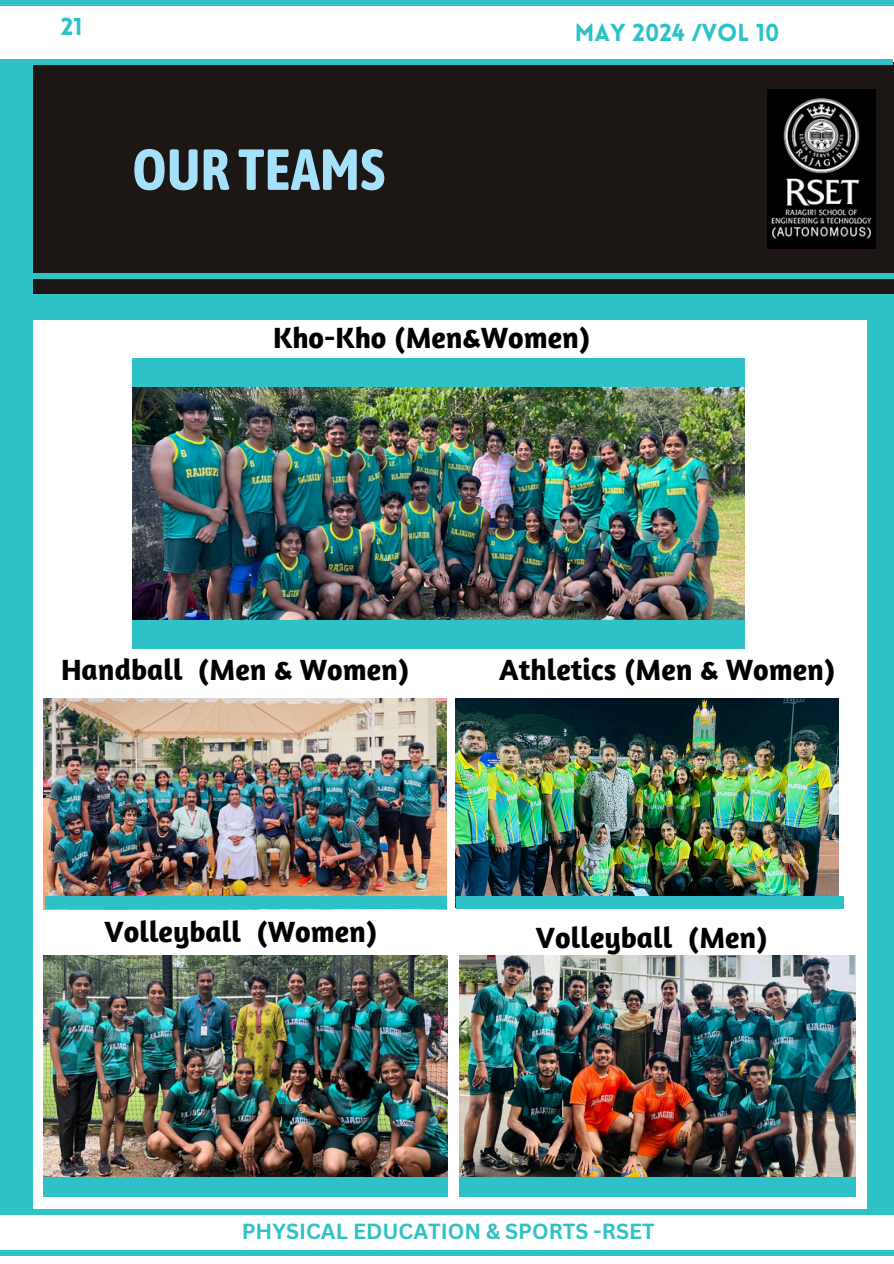
<style>
.page{position:relative;width:894px;height:1264px;background:#fff}
.page>*{position:absolute;margin:0;border:0;box-sizing:border-box;transform-origin:0 0}
.t1{font:700 57.75px "Asap Condensed";color:#a5e1fb}
.t2{font:700 30px "Amaranth";color:#000}
.t3{font:900 24px "Lovelo";color:#2ec2c6}
.t4{font:700 21.3px "Canva Sans";color:#2ec2c6}
</style>
<div class="page">
<div style="left:0;top:62px;width:893px;height:233px;background:#1c1715"></div>
<div style="left:0;top:0;width:893px;height:6px;background:#2ec2c6"></div>
<div style="left:0;top:59px;width:892px;height:6px;background:#2ec2c6"></div>
<img style="left:767px;top:90px;width:108px;height:158px">
<div style="left:0;top:273px;width:893px;height:6px;background:#2ec2c6"></div>
<div style="left:0;top:1249px;width:893px;height:6px;background:#2ec2c6"></div>
<div style="left:0;top:1208px;width:893px;height:6px;background:#2ec2c6"></div>
<div style="left:0;top:295px;width:893px;height:25px;background:#2ec2c6"></div>
<div style="left:0;top:65px;width:32px;height:1146px;background:#2ec2c6"></div>
<div style="left:867px;top:308px;width:26px;height:900px;background:#2ec2c6"></div>
<img style="left:44px;top:698px;width:402px;height:211px">
<img style="left:132px;top:386px;width:612px;height:234px">
<img style="left:44px;top:955px;width:404px;height:222px">
<img style="left:459px;top:955px;width:396px;height:222px">
<img style="left:456px;top:698px;width:382px;height:198px">
<div style="left:132px;top:620px;width:612px;height:28px;background:#2ec2c6"></div>
<div style="left:45px;top:896px;width:401px;height:12px;background:#2ec2c6"></div>
<div style="left:44px;top:1177px;width:404px;height:19px;background:#2ec2c6"></div>
<div style="left:456px;top:896px;width:386px;height:13px;background:#2ec2c6"></div>
<div style="left:459px;top:1177px;width:396px;height:19px;background:#2ec2c6"></div>
<div style="left:132px;top:358px;width:612px;height:28px;background:#2ec2c6"></div>
<h2 class="t3" style="left:61px;top:17px;width:23px">21</h2>
<h2 class="t3" style="left:574px;top:22px;width:206px">MAY 2024 /VOL 10</h2>
<p class="t1" style="left:132px;top:136px;width:254px">OUR TEAMS</p>
<h2 class="t2" style="left:273px;top:319px;width:318px">Kho-Kho (Men&amp;Women)</h2>
<h2 class="t2" style="left:61px;top:651px;width:350px">Handball (Men &amp; Women)</h2>
<p class="t2" style="left:499px;top:651px;width:337px">Athletics (Men &amp; Women)</p>
<p class="t2" style="left:104px;top:912px;width:274px">Volleyball (Women)</p>
<p class="t2" style="left:535px;top:918px;width:233px">Volleyball (Men)</p>
<p class="t4" style="left:242px;top:1216px;width:414px">PHYSICAL EDUCATION &amp; SPORTS -RSET</p>
</div>
